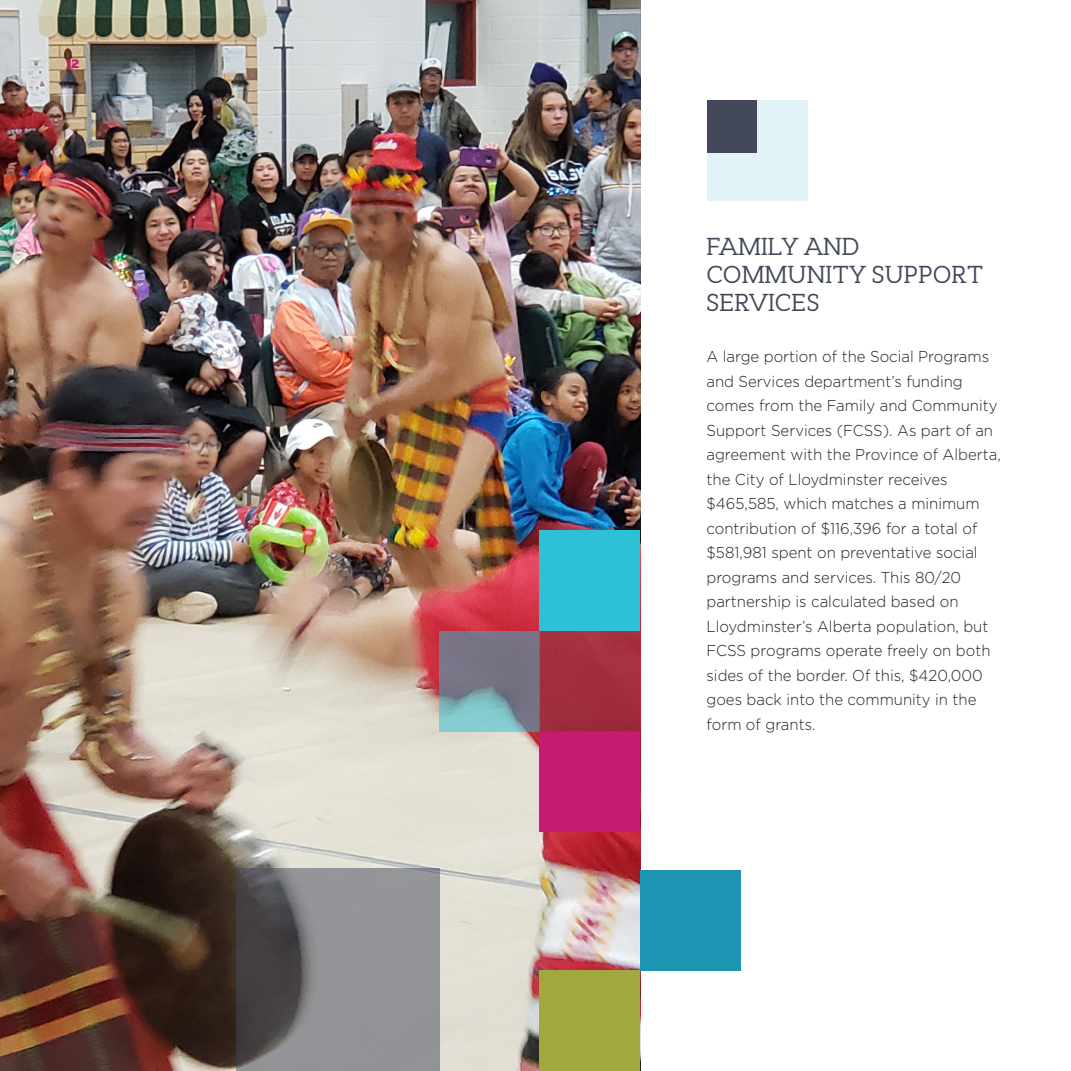
<style>
.page{position:relative;width:1071px;height:1071px;background:#fff}
.page>*{position:absolute;margin:0;border:0;box-sizing:border-box;transform-origin:0 0}
.t1{font:24.5px/28px "Cyntho Slab Pro";color:#424859;scale:.95 1}
.t2{font:300 15.75px/24.5px "Gotham";color:#231f20;scale:.95 1}
.t3{font:900 12.25px "Verb";color:#c61b73}
</style>
<div class="page">
<img style="left:0;top:0;width:640px;height:1071px">
<div style="left:707px;top:101px;width:101px;height:100px;background:#e2f3f7"></div>
<div style="left:707px;top:101px;width:50px;height:52px;background:#424859"></div>
<svg style="left:439px;top:631px;width:101px;height:101px;fill:#777485"></svg>
<svg style="left:237px;top:868px;width:203px;height:203px;fill:#929396"></svg>
<div style="left:640px;top:871px;width:101px;height:100px;background:#1c94b2"></div>
<div style="left:540px;top:732px;width:100px;height:100px;background:#c61b73"></div>
<div style="left:540px;top:631px;width:100px;height:101px;background:#a22e3d"></div>
<div style="left:540px;top:530px;width:100px;height:101px;background:#2dc0d6"></div>
<div style="left:540px;top:970px;width:100px;height:101px;background:#a1a83d"></div>
<p class="t3" style="left:66px;top:56px;width:15px">12</p>
<p class="t1" style="left:707px;top:233px;width:293px">FAMILY AND<br>COMMUNITY SUPPORT<br>SERVICES</p>
<p class="t2" style="left:707px;top:344px;width:311px">A large portion of the Social Programs and Services department’s funding comes from the Family and Community Support Services (FCSS). As part of an agreement with the Province of Alberta, the City of Lloydminster receives $465,585, which matches a minimum contribution of $116,396 for a total of $581,981 spent on preventative social programs and services. This 80/20 partnership is calculated based on Lloydminster’s Alberta population, but FCSS programs operate freely on both sides of the border. Of this, $420,000 goes back into the community in the form of grants.</p>
</div>
